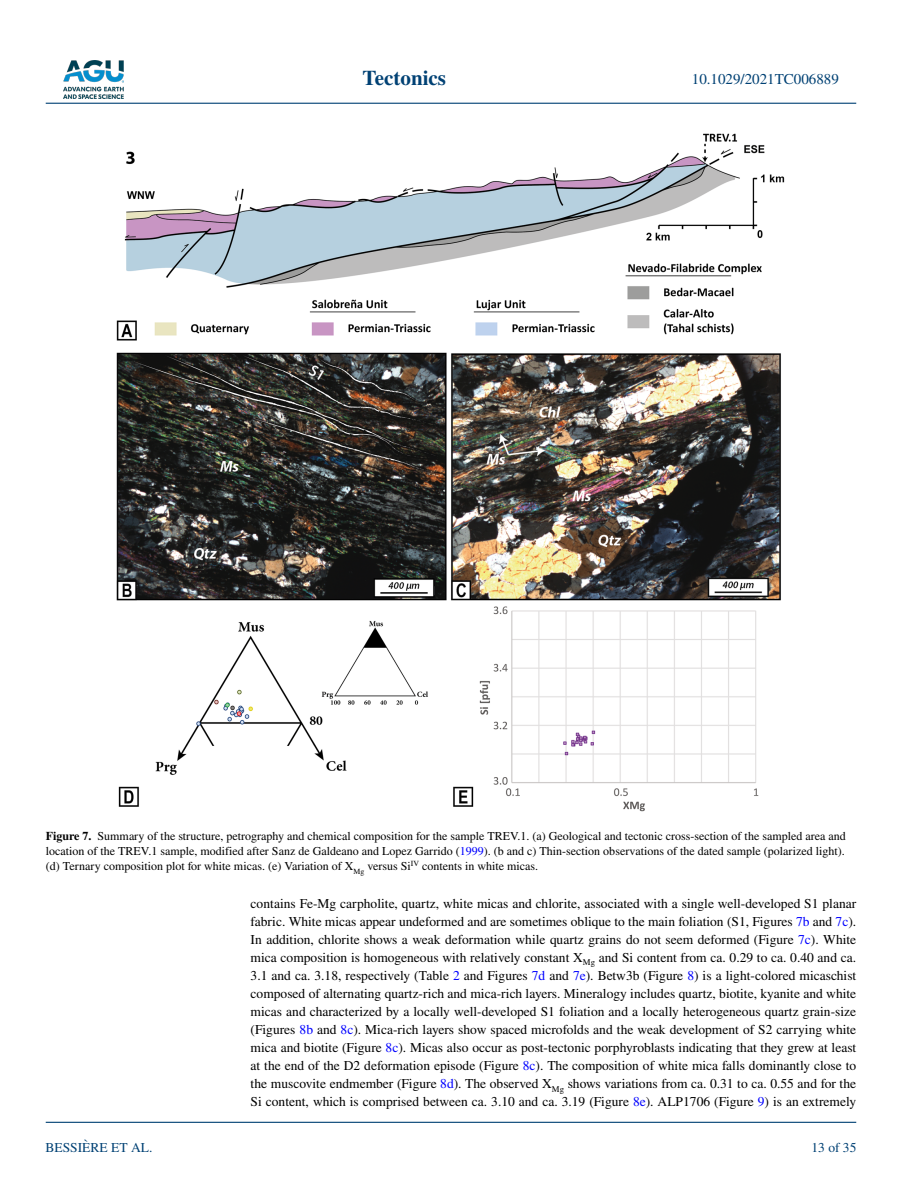
<style>
.page{position:relative;width:902px;height:1183px;background:#fff}
.page>*{position:absolute;margin:0;border:0;box-sizing:border-box;transform-origin:0 0}
.t1{font:700 21px "STIX";color:#004174}
.t2{font:15px "STIX";color:#004174}
.t3{font:13.5px/18px "STIX";color:#000;text-align:justify}
.t4{font:13.5px "STIX";color:#004174}
.t5{font:12px/15px "STIX";color:#000;text-align:justify}
.s1{font-weight:700}
.s2{color:#00f}
</style>
<div class="page">
<img style="left:63px;top:60px;width:60px;height:39px">
<hr style="left:46px;top:103px;width:810px;height:1px;background:#004174">
<hr style="left:46px;top:1121px;width:810px;height:1px;background:#004174">
<img style="left:116px;top:134px;width:667px;height:677px">
<h1 class="t1" style="left:362px;top:66px;width:85px">Tectonics</h1>
<p class="t2" style="left:691px;top:69px;width:149px">10.1029/2021TC006889</p>
<p class="t5" style="left:46px;top:829px;width:801px"><span class="s1">Figure 7.</span> Summary of the structure, petrography and chemical composition for the sample TREV.1. (a) Geological and tectonic cross-section of the sampled area and location of the TREV.1 sample, modified after Sanz de Galdeano and Lopez Garrido (<span class="s2">1999</span>). (b and c) Thin-section observations of the dated sample (polarized light). (d) Ternary composition plot for white micas. (e) Variation of X<sub>Mg</sub> versus Si<sup>IV</sup> contents in white micas.</p>
<p class="t4" style="left:45px;top:1138px;width:108px">BESSIÈRE ET AL.</p>
<p class="t3" style="left:250px;top:894px;width:607px">contains Fe-Mg carpholite, quartz, white micas and chlorite, associated with a single well-developed S1 planar fabric. White micas appear undeformed and are sometimes oblique to the main foliation (S1, Figures <span class="s2">7b</span> and <span class="s2">7c</span>).<br>In addition, chlorite shows a weak deformation while quartz grains do not seem deformed (Figure <span class="s2">7c</span>). White mica composition is homogeneous with relatively constant X<sub>Mg</sub> and Si content from ca. 0.29 to ca. 0.40 and ca.<br>3.1 and ca. 3.18, respectively (Table <span class="s2">2</span> and Figures <span class="s2">7d</span> and <span class="s2">7e</span>). Betw3b (Figure <span class="s2">8</span>) is a light-colored micaschist composed of alternating quartz-rich and mica-rich layers. Mineralogy includes quartz, biotite, kyanite and white micas and characterized by a locally well-developed S1 foliation and a locally heterogeneous quartz grain-size (Figures <span class="s2">8b</span> and <span class="s2">8c</span>). Mica-rich layers show spaced microfolds and the weak development of S2 carrying white mica and biotite (Figure <span class="s2">8c</span>). Micas also occur as post-tectonic porphyroblasts indicating that they grew at least at the end of the D2 deformation episode (Figure <span class="s2">8c</span>). The composition of white mica falls dominantly close to the muscovite endmember (Figure <span class="s2">8d</span>). The observed X<sub>Mg</sub> shows variations from ca. 0.31 to ca. 0.55 and for the Si content, which is comprised between ca. 3.10 and ca. 3.19 (Figure <span class="s2">8e</span>). ALP1706 (Figure <span class="s2">9</span>) is an extremely</p>
<p class="t4" style="left:811px;top:1138px;width:46px">13 of 35</p>
</div>
